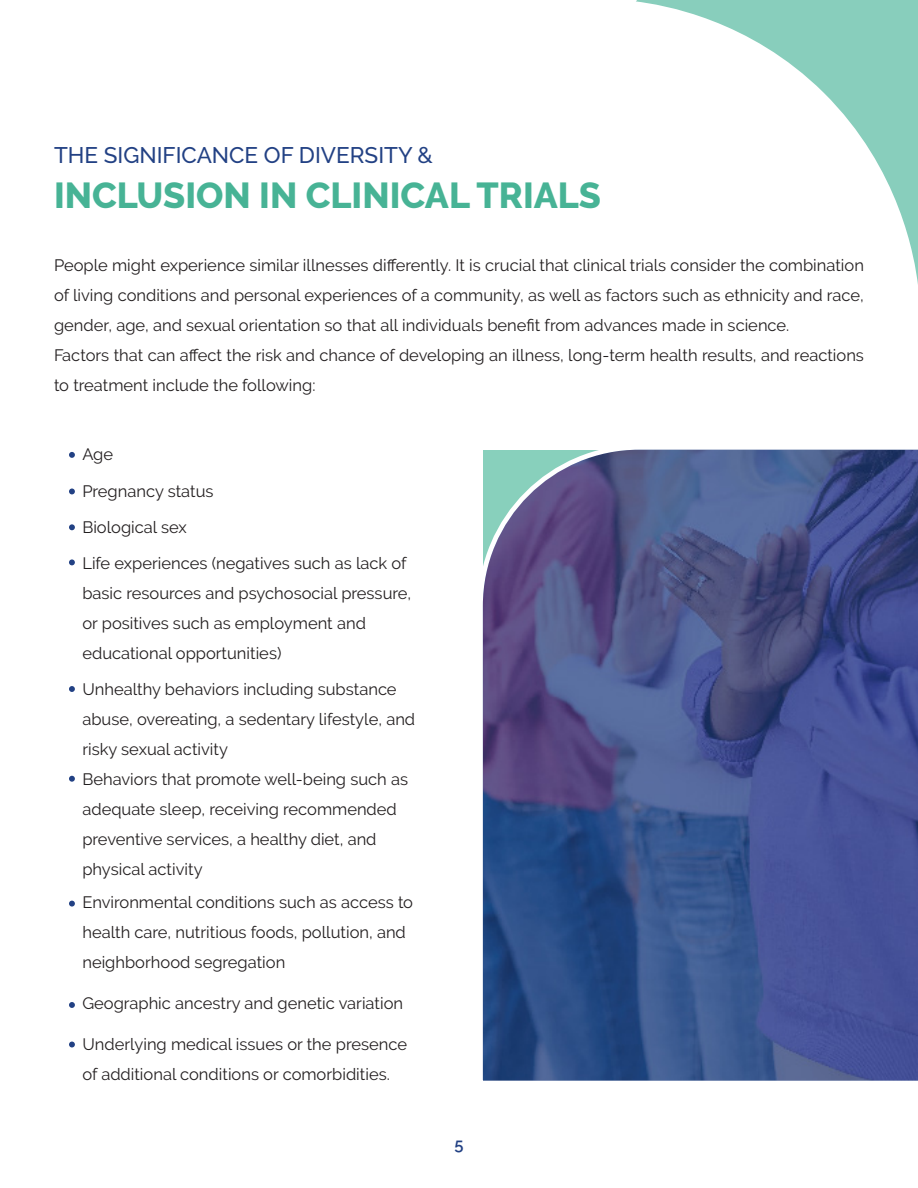
<style>
.page{position:relative;width:918px;height:1188px;background:#fff}
.page>*{position:absolute;margin:0;border:0;box-sizing:border-box;transform-origin:0 0}
.t1{font:800 36px "Raleway";color:#47b395}
.t2{font:500 22.5px "Raleway";color:#224184}
.t3{font:16.5px/30px "Raleway";color:#231f20}
.t4{font:600 16.5px "Raleway";color:#224184}
</style>
<div class="page">
<svg style="left:636px;top:0;width:282px;height:284px"></svg>
<svg style="left:69px;top:559px;width:6px;height:6px"></svg>
<svg style="left:69px;top:686px;width:6px;height:6px"></svg>
<svg style="left:69px;top:776px;width:6px;height:6px"></svg>
<svg style="left:69px;top:901px;width:6px;height:6px"></svg>
<svg style="left:69px;top:452px;width:6px;height:6px"></svg>
<svg style="left:69px;top:489px;width:6px;height:5px"></svg>
<svg style="left:69px;top:524px;width:6px;height:6px"></svg>
<svg style="left:69px;top:1002px;width:6px;height:6px"></svg>
<svg style="left:69px;top:1042px;width:6px;height:5px"></svg>
<svg style="left:482px;top:449px;width:436px;height:632px;background:#46568e"></svg>
<p class="t2" style="left:54px;top:142px;width:380px">THE SIGNIFICANCE OF DIVERSITY &amp;</p>
<p class="t1" style="left:54px;top:175px;width:549px">INCLUSION IN CLINICAL TRIALS</p>
<p class="t3" style="left:54px;top:250px;width:812px;text-align:justify">People might experience similar illnesses differently. It is crucial that clinical trials consider the combination of living conditions and personal experiences of a community, as well as factors such as ethnicity and race, gender, age, and sexual orientation so that all individuals benefit from advances made in science.</p>
<p class="t3" style="left:54px;top:340px;width:812px">Factors that can affect the risk and chance of developing an illness, long-term health results, and reactions to treatment include the following:</p>
<p class="t3" style="left:82px;top:440px;width:32px">Age</p>
<p class="t3" style="left:82px;top:476px;width:133px">Pregnancy status</p>
<p class="t3" style="left:82px;top:512px;width:106px">Biological sex</p>
<p class="t3" style="left:82px;top:548px;width:330px">Life experiences (negatives such as lack of basic resources and psychosocial pressure, or positives such as employment and educational opportunities)</p>
<p class="t3" style="left:82px;top:675px;width:334px">Unhealthy behaviors including substance abuse, overeating, a sedentary lifestyle, and risky sexual activity</p>
<p class="t3" style="left:82px;top:764px;width:327px">Behaviors that promote well-being such as adequate sleep, receiving recommended preventive services, a healthy diet, and physical activity</p>
<p class="t3" style="left:82px;top:888px;width:332px">Environmental conditions such as access to health care, nutritious foods, pollution, and neighborhood segregation</p>
<p class="t3" style="left:82px;top:988px;width:322px">Geographic ancestry and genetic variation</p>
<p class="t3" style="left:82px;top:1029px;width:326px">Underlying medical issues or the presence of additional conditions or comorbidities.</p>
<p class="t4" style="left:454px;top:1134px;width:11px">5</p>
</div>
